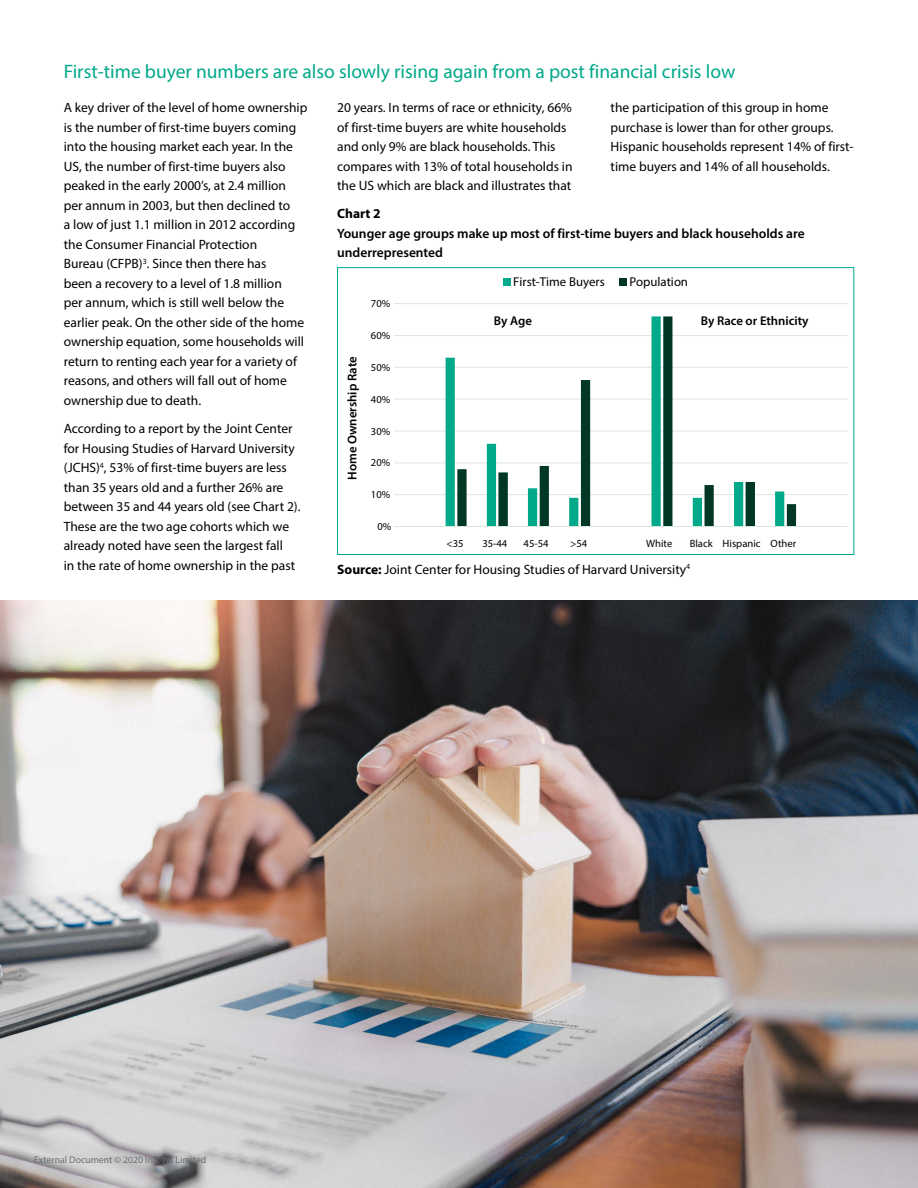
<style>
.page{position:relative;width:918px;height:1188px;background:#fff}
.page>*{position:absolute;margin:0;border:0;box-sizing:border-box;transform-origin:0 0}
.t1{font:19.5px "Myriad Pro";color:#00a98a}
.t2{font:13.5px/19.5px "Myriad Pro";color:#000}
.t3{font:600 13.5px/19.5px "Myriad Pro";color:#000}
.t4{font:700 13.5px "Myriad Pro";color:#000}
.t5{font:600 12.75px "Myriad Pro";color:#000}
.t6{font:12.75px "Myriad Pro";color:#000}
.t7{font:10.65px "Myriad Pro";color:#000}
.t8{font:9.75px "Myriad Pro";color:#6d6e71}
.s1{font-weight:700}
</style>
<div class="page">
<img style="left:0;top:601px;width:918px;height:587px">
<hr style="left:394px;top:494px;width:453px;height:1px;background:#d9e7dc">
<hr style="left:394px;top:463px;width:453px;height:1px;background:#d9e7dc">
<hr style="left:394px;top:431px;width:453px;height:1px;background:#d9e7dc">
<hr style="left:394px;top:399px;width:453px;height:1px;background:#d9e7dc">
<hr style="left:394px;top:367px;width:453px;height:1px;background:#d9e7dc">
<hr style="left:394px;top:335px;width:453px;height:1px;background:#d9e7dc">
<hr style="left:394px;top:303px;width:453px;height:1px;background:#d9e7dc">
<svg style="left:446px;top:357px;width:11px;height:169px;fill:#00a98a"></svg>
<svg style="left:457px;top:316px;width:339px;height:210px"></svg>
<hr style="left:394px;top:526px;width:453px;height:1px;background:#d9e7dc">
<div style="left:503px;top:279px;width:7px;height:7px;background:#00a98a"></div>
<div style="left:619px;top:279px;width:7px;height:7px;background:#003726"></div>
<div style="left:337px;top:267px;width:517px;height:288px;border:1px solid #00a98a"></div>
<h1 class="t1" style="left:64px;top:60px;width:673px">First-time buyer numbers are also slowly rising again from a post financial crisis low</h1>
<p class="t2" style="left:64px;top:98px;width:245px">A key driver of the level of home ownership is the number of first-time buyers coming into the housing market each year. In the US, the number of first-time buyers also peaked in the early 2000’s, at 2.4 million per annum in 2003, but then declined to<br>a low of just 1.1 million in 2012 according the Consumer Financial Protection<br>Bureau (CFPB)<sup>3</sup>. Since then there has<br>been a recovery to a level of 1.8 million<br>per annum, which is still well below the earlier peak. On the other side of the home ownership equation, some households will return to renting each year for a variety of reasons, and others will fall out of home ownership due to death.</p>
<p class="t2" style="left:64px;top:419px;width:238px">According to a report by the Joint Center for Housing Studies of Harvard University (JCHS)<sup>4</sup>, 53% of first-time buyers are less than 35 years old and a further 26% are between 35 and 44 years old (see Chart 2).<br>These are the two age cohorts which we already noted have seen the largest fall<br>in the rate of home ownership in the past</p>
<p class="t2" style="left:337px;top:98px;width:237px">20 years. In terms of race or ethnicity, 66% of first-time buyers are white households and only 9% are black households. This compares with 13% of total households in the US which are black and illustrates that</p>
<p class="t2" style="left:611px;top:98px;width:245px">the participation of this group in home purchase is lower than for other groups.<br>Hispanic households represent 14% of first&shy;time buyers and 14% of all households.</p>
<p class="t4" style="left:337px;top:205px;width:45px">Chart 2</p>
<p class="t3" style="left:337px;top:223px;width:469px">Younger age groups make up most of first-time buyers and black households are underrepresented</p>
<p class="t5" style="left:344px;top:480px;width:125px;rotate:-90deg">Home Ownership Rate</p>
<p class="t7" style="left:371px;top:297px;width:21px">70%</p>
<p class="t7" style="left:371px;top:329px;width:21px">60%</p>
<p class="t7" style="left:371px;top:361px;width:21px">50%</p>
<p class="t7" style="left:371px;top:393px;width:21px">40%</p>
<p class="t7" style="left:371px;top:425px;width:21px">30%</p>
<p class="t7" style="left:371px;top:456px;width:21px">20%</p>
<p class="t7" style="left:371px;top:488px;width:21px">10%</p>
<p class="t7" style="left:377px;top:520px;width:15px">0%</p>
<p class="t6" style="left:513px;top:274px;width:93px">First-Time Buyers</p>
<p class="t6" style="left:629px;top:274px;width:60px">Population</p>
<p class="t5" style="left:494px;top:313px;width:40px">By Age</p>
<p class="t5" style="left:701px;top:313px;width:109px">By Race or Ethnicity</p>
<p class="t7" style="left:446px;top:537px;width:19px">&lt;35</p>
<p class="t7" style="left:482px;top:537px;width:27px">35-44</p>
<p class="t7" style="left:524px;top:537px;width:27px">45-54</p>
<p class="t7" style="left:570px;top:537px;width:19px">&gt;54</p>
<p class="t7" style="left:646px;top:537px;width:28px">White</p>
<p class="t7" style="left:690px;top:537px;width:108px">Black Hispanic Other</p>
<p class="t2" style="left:337px;top:559px;width:355px"><span class="s1">Source:</span> Joint Center for Housing Studies of Harvard University<sup>4</sup></p>
<p class="t8" style="left:34px;top:1154px;width:174px">External Document © 2020 Infosys Limited</p>
</div>
